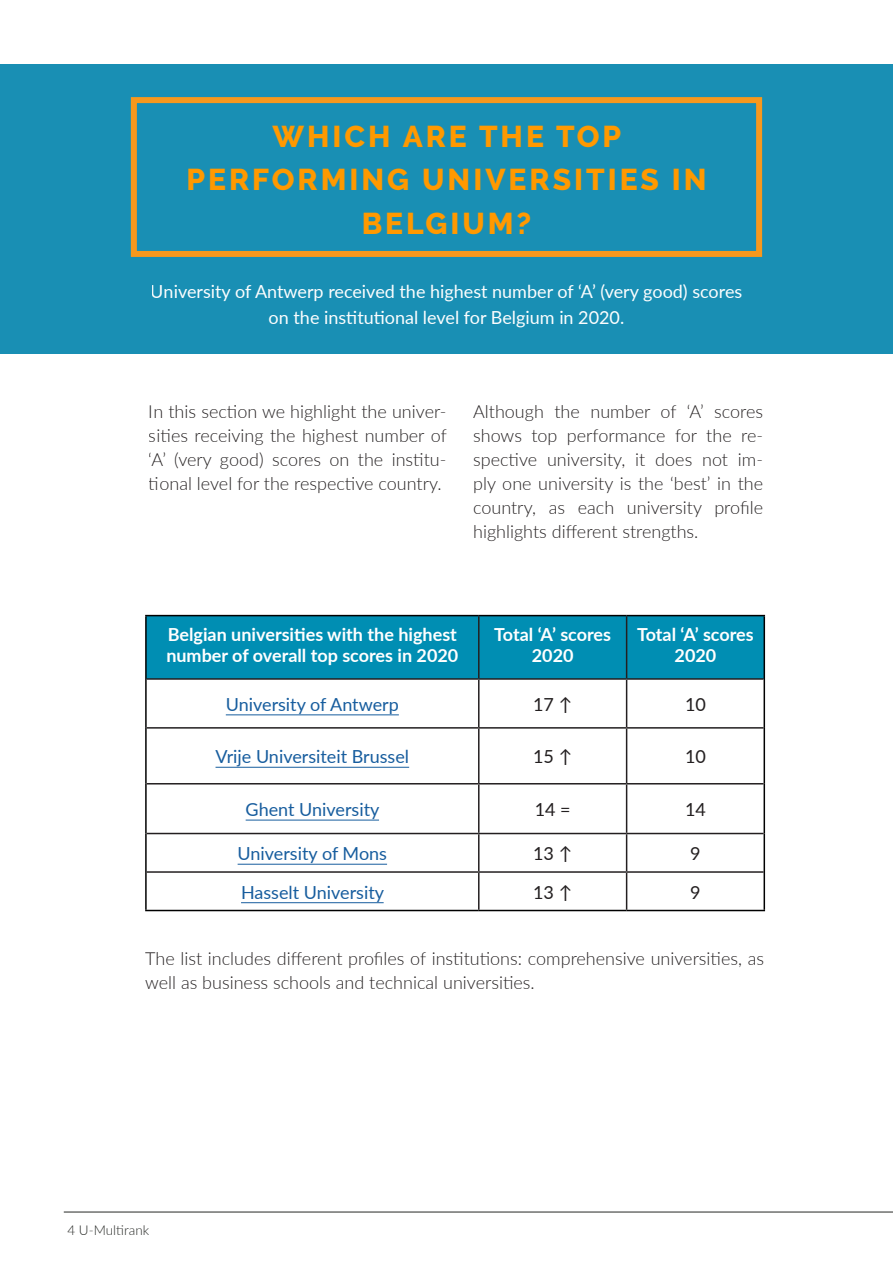
<style>
.page{position:relative;width:893px;height:1263px;background:#fff}
.page>*{position:absolute;margin:0;border:0;box-sizing:border-box;transform-origin:0 0}
.Pull_Text_-_Align_Ri{font:800 30px "Raleway";letter-spacing:.1em;color:#f90}
.t1{font:300 18px/24px "Lato";color:#231f20;text-align:justify}
.t2{font:18px/25.5px "Lato";color:#fff;text-align:center}
.t3{font:700 18px/21.6px "Lato";color:#fff;text-align:center}
.t4{font:18px "Lato";color:#175d9e}
.t5{font:18px "Lato";color:#231f20}
.t6{font:300 13.5px "Lato";color:#262825}
</style>
<div class="page">
<div style="left:147px;top:616px;width:616px;height:62px;background:#008eb3"></div>
<hr style="left:145px;top:615px;width:334px;height:1px;background:#000">
<hr style="left:145px;top:616px;width:2px;height:63px;background:#000">
<hr style="left:479px;top:615px;width:148px;height:1px;background:#000">
<hr style="left:627px;top:615px;width:138px;height:1px;background:#000">
<hr style="left:763px;top:616px;width:2px;height:63px;background:#000">
<hr style="left:145px;top:679px;width:2px;height:49px;background:#000">
<hr style="left:763px;top:679px;width:2px;height:49px;background:#000">
<hr style="left:145px;top:728px;width:2px;height:56px;background:#000">
<hr style="left:763px;top:728px;width:2px;height:56px;background:#000">
<hr style="left:145px;top:784px;width:2px;height:49px;background:#000">
<hr style="left:763px;top:784px;width:2px;height:49px;background:#000">
<hr style="left:145px;top:833px;width:2px;height:39px;background:#000">
<hr style="left:763px;top:833px;width:2px;height:39px;background:#000">
<hr style="left:145px;top:872px;width:2px;height:38px;background:#000">
<hr style="left:763px;top:872px;width:2px;height:38px;background:#000">
<hr style="left:145px;top:910px;width:334px;height:1px;background:#000">
<hr style="left:479px;top:910px;width:148px;height:1px;background:#000">
<hr style="left:627px;top:910px;width:138px;height:1px;background:#000">
<hr style="left:478px;top:616px;width:2px;height:62px;background:#231f20">
<hr style="left:626px;top:616px;width:1px;height:62px;background:#231f20">
<hr style="left:147px;top:678px;width:332px;height:2px;background:#231f20">
<hr style="left:479px;top:678px;width:148px;height:2px;background:#231f20">
<hr style="left:478px;top:680px;width:2px;height:47px;background:#231f20">
<hr style="left:627px;top:678px;width:136px;height:2px;background:#231f20">
<hr style="left:626px;top:680px;width:1px;height:47px;background:#231f20">
<hr style="left:147px;top:727px;width:332px;height:2px;background:#231f20">
<hr style="left:479px;top:727px;width:148px;height:2px;background:#231f20">
<hr style="left:478px;top:729px;width:2px;height:54px;background:#231f20">
<hr style="left:627px;top:727px;width:136px;height:2px;background:#231f20">
<hr style="left:626px;top:729px;width:1px;height:54px;background:#231f20">
<hr style="left:147px;top:783px;width:332px;height:1px;background:#231f20">
<hr style="left:479px;top:783px;width:148px;height:1px;background:#231f20">
<hr style="left:478px;top:784px;width:2px;height:49px;background:#231f20">
<hr style="left:627px;top:783px;width:136px;height:1px;background:#231f20">
<hr style="left:626px;top:784px;width:1px;height:49px;background:#231f20">
<hr style="left:147px;top:833px;width:332px;height:1px;background:#231f20">
<hr style="left:479px;top:833px;width:148px;height:1px;background:#231f20">
<hr style="left:478px;top:834px;width:2px;height:37px;background:#231f20">
<hr style="left:627px;top:833px;width:136px;height:1px;background:#231f20">
<hr style="left:626px;top:834px;width:1px;height:37px;background:#231f20">
<hr style="left:147px;top:871px;width:332px;height:2px;background:#231f20">
<hr style="left:479px;top:871px;width:148px;height:2px;background:#231f20">
<hr style="left:478px;top:873px;width:2px;height:37px;background:#231f20">
<hr style="left:627px;top:871px;width:136px;height:2px;background:#231f20">
<hr style="left:626px;top:873px;width:1px;height:37px;background:#231f20">
<hr style="left:226px;top:714px;width:173px;height:1px;background:#175d9e">
<hr style="left:216px;top:767px;width:193px;height:1px;background:#175d9e">
<hr style="left:246px;top:820px;width:133px;height:1px;background:#175d9e">
<hr style="left:238px;top:864px;width:149px;height:1px;background:#175d9e">
<hr style="left:241px;top:902px;width:143px;height:1px;background:#175d9e">
<div style="left:0;top:64px;width:893px;height:289px;background:#198fb4"></div>
<hr style="left:64px;top:1212px;width:829px;height:1px;background:#262825">
<div style="left:131px;top:97px;width:631px;height:160px;border:6px solid #f7981d"></div>
<p class="Pull_Text_-_Align_Ri" style="left:272px;top:119px;width:350px">WHICH ARE THE TOP</p>
<p class="Pull_Text_-_Align_Ri" style="left:186px;top:163px;width:522px">PERFORMING UNIVERSITIES IN</p>
<p class="Pull_Text_-_Align_Ri" style="left:362px;top:206px;width:171px">BELGIUM?</p>
<p class="t2" style="left:151px;top:278px;width:593px">University of Antwerp received the highest number of ‘A’ (very good) scores on the institutional level for Belgium in 2020.</p>
<p class="t1" style="left:149px;top:399px;width:299px">In this section we highlight the univer&shy;sities receiving the highest number of ‘A’ (very good) scores on the institu&shy;tional level for the respective country.</p>
<p class="t1" style="left:473px;top:399px;width:291px">Although the number of ‘A’ scores shows top performance for the re&shy;spective university, it does not im&shy;ply one university is the ‘best’ in the country, as each university profile highlights different strengths.</p>
<p class="t3" style="left:166px;top:622px;width:293px;text-align:left">Belgian universities with the highest number of overall top scores in 2020</p>
<p class="t3" style="left:494px;top:622px;width:118px">Total ‘A’ scores<br>2020</p>
<p class="t3" style="left:637px;top:622px;width:118px">Total ‘A’ scores<br>2020</p>
<p class="t4" style="left:226px;top:691px;width:175px">University of Antwerp</p>
<p class="t5" style="left:533px;top:691px;width:40px">17 ↑</p>
<p class="t5" style="left:685px;top:691px;width:22px">10</p>
<p class="t4" style="left:216px;top:744px;width:195px">Vrije Universiteit Brussel</p>
<p class="t5" style="left:533px;top:744px;width:40px">15 ↑</p>
<p class="t5" style="left:685px;top:744px;width:22px">10</p>
<p class="t4" style="left:246px;top:796px;width:135px">Ghent University</p>
<p class="t5" style="left:535px;top:796px;width:37px">14 =</p>
<p class="t5" style="left:685px;top:796px;width:22px">14</p>
<p class="t4" style="left:238px;top:840px;width:151px">University of Mons</p>
<p class="t5" style="left:533px;top:840px;width:40px">13 ↑</p>
<p class="t5" style="left:690px;top:840px;width:12px">9</p>
<p class="t4" style="left:241px;top:879px;width:145px">Hasselt University</p>
<p class="t5" style="left:533px;top:879px;width:40px">13 ↑</p>
<p class="t5" style="left:690px;top:879px;width:12px">9</p>
<p class="t1" style="left:145px;top:945px;width:620px">The list includes different profiles of institutions: comprehensive universities, as well as business schools and technical universities.</p>
<p class="t6" style="left:67px;top:1220px;width:83px">4 U-Multirank</p>
</div>
